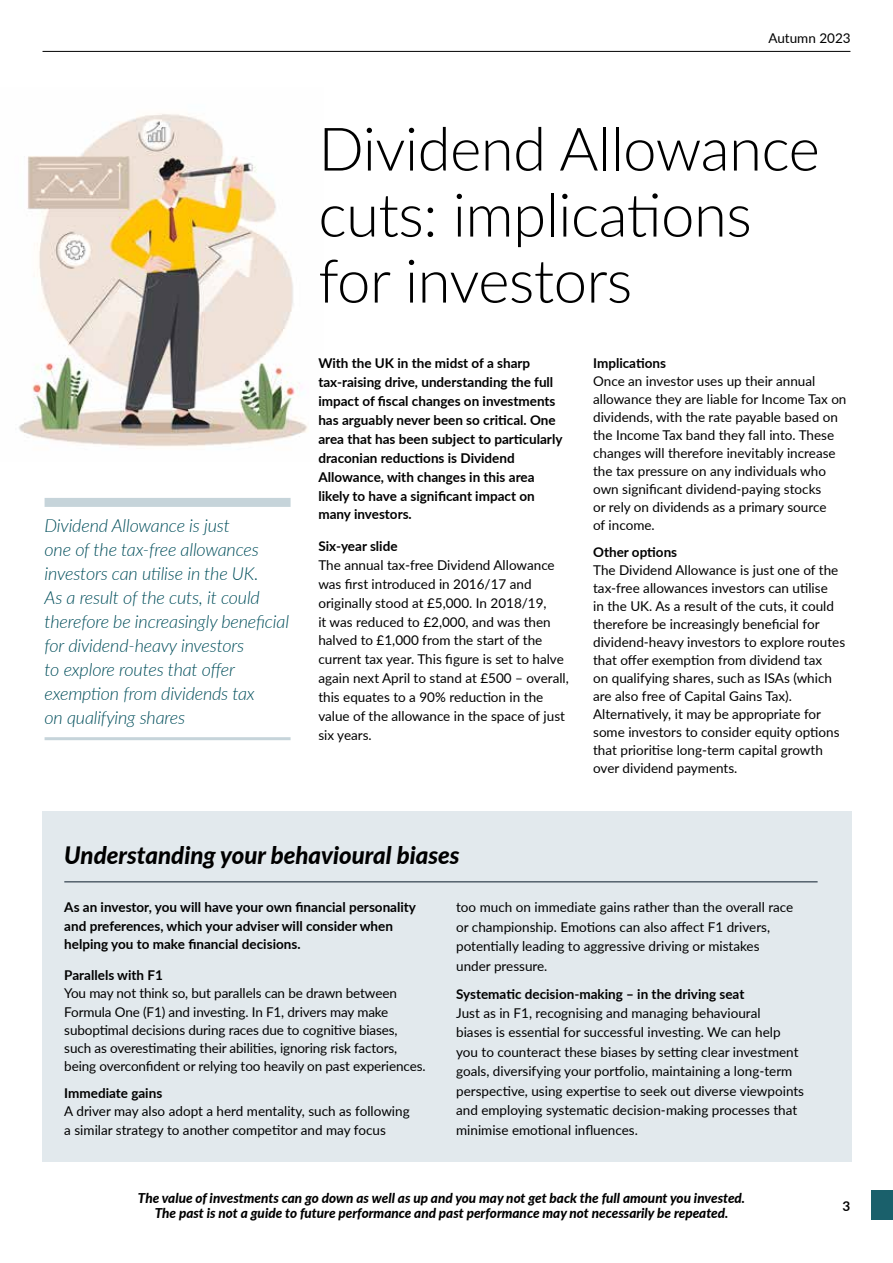
<style>
.page{position:relative;width:893px;height:1263px;background:#fff}
.page>*{position:absolute;margin:0;border:0;box-sizing:border-box;transform-origin:0 0}
.t1{font:300 60px/66px "Lato";letter-spacing:-.01em;color:#000}
.t2{font:italic 800 24px "Lato";color:#000}
.t3{font:italic 300 18px/24px "Lato";letter-spacing:-.01em;color:#004e5b}
.t4{font:13.5px/18px "Lato";color:#000}
.t5{font:700 13.5px/18.9px "Lato";color:#000}
.t6{font:italic 800 13.5px/14.2px "Lato";color:#000;text-align:center}
</style>
<div class="page">
<hr style="left:43px;top:51px;width:807px;height:1px;background:#000">
<div style="left:872px;top:1191px;width:21px;height:29px;background:#1a606b"></div>
<img style="left:19px;top:113px;width:289px;height:334px">
<div style="left:43px;top:811px;width:808px;height:350px;background:#e2e9ed"></div>
<hr style="left:64px;top:881px;width:754px;height:1px;background:#54616c">
<div style="left:45px;top:498px;width:246px;height:9px;background:#c6d4da"></div>
<hr style="left:45px;top:737px;width:246px;height:3px;background:#c6d4da">
<p class="t4" style="left:768px;top:28px;width:84px">Autumn 2023</p>
<p class="t3" style="left:45px;top:513px;width:246px">Dividend Allowance is just<br>one of the tax-free allowances investors can utilise in the UK.<br>As a result of the cuts, it could therefore be increasingly beneficial for dividend-heavy investors<br>to explore routes that offer exemption from dividends tax<br>on qualifying shares</p>
<h1 class="t1" style="left:318px;top:114px;width:503px">Dividend Allowance cuts: implications for investors</h1>
<p class="t5" style="left:318px;top:353px;width:246px">With the UK in the midst of a sharp tax-raising drive, understanding the full impact of fiscal changes on investments has arguably never been so critical. One area that has been subject to particularly draconian reductions is Dividend Allowance, with changes in this area likely to have a significant impact on many investors.</p>
<p class="t5" style="left:318px;top:536px;width:81px">Six-year slide</p>
<p class="t4" style="left:318px;top:555px;width:252px;line-height:18.9px">The annual tax-free Dividend Allowance was first introduced in 2016/17 and originally stood at £5,000. In 2018/19,<br>it was reduced to £2,000, and was then halved to £1,000 from the start of the current tax year. This figure is set to halve again next April to stand at £500 – overall, this equates to a 90% reduction in the value of the allowance in the space of just six years.</p>
<p class="t5" style="left:593px;top:353px;width:74px">Implications</p>
<p class="t4" style="left:593px;top:372px;width:255px">Once an investor uses up their annual allowance they are liable for Income Tax on dividends, with the rate payable based on the Income Tax band they fall into. These changes will therefore inevitably increase the tax pressure on any individuals who own significant dividend-paying stocks<br>or rely on dividends as a primary source<br>of income.</p>
<p class="t5" style="left:593px;top:542px;width:86px">Other options</p>
<p class="t4" style="left:593px;top:560px;width:254px">The Dividend Allowance is just one of the tax-free allowances investors can utilise<br>in the UK. As a result of the cuts, it could therefore be increasingly beneficial for dividend-heavy investors to explore routes that offer exemption from dividend tax<br>on qualifying shares, such as ISAs (which are also free of Capital Gains Tax).<br>Alternatively, it may be appropriate for some investors to consider equity options that prioritise long-term capital growth over dividend payments.</p>
<h2 class="t2" style="left:64px;top:837px;width:397px">Understanding your behavioural biases</h2>
<p class="t5" style="left:64px;top:898px;width:353px;line-height:18.3px">As an investor, you will have your own financial personality and preferences, which your adviser will consider when helping you to make financial decisions.</p>
<p class="t5" style="left:64px;top:965px;width:100px">Parallels with F1</p>
<p class="t4" style="left:64px;top:983px;width:363px">You may not think so, but parallels can be drawn between Formula One (F1) and investing. In F1, drivers may make suboptimal decisions during races due to cognitive biases, such as overestimating their abilities, ignoring risk factors, being overconfident or relying too heavily on past experiences.</p>
<p class="t5" style="left:64px;top:1083px;width:99px">Immediate gains</p>
<p class="t4" style="left:64px;top:1102px;width:347px">A driver may also adopt a herd mentality, such as following a similar strategy to another competitor and may focus</p>
<p class="t4" style="left:456px;top:897px;width:339px;line-height:19.5px">too much on immediate gains rather than the overall race or championship. Emotions can also affect F1 drivers, potentially leading to aggressive driving or mistakes under pressure.</p>
<p class="t5" style="left:456px;top:983px;width:290px">Systematic decision-making – in the driving seat</p>
<p class="t4" style="left:456px;top:1003px;width:349px;line-height:19.5px">Just as in F1, recognising and managing behavioural<br>biases is essential for successful investing. We can help you to counteract these biases by setting clear investment goals, diversifying your portfolio, maintaining a long-term perspective, using expertise to seek out diverse viewpoints and employing systematic decision-making processes that minimise emotional influences.</p>
<p class="t6" style="left:138px;top:1191px;width:609px">The value of investments can go down as well as up and you may not get back the full amount you invested.<br>The past is not a guide to future performance and past performance may not necessarily be repeated.</p>
<p class="t5" style="left:843px;top:1196px;width:9px">3</p>
</div>
